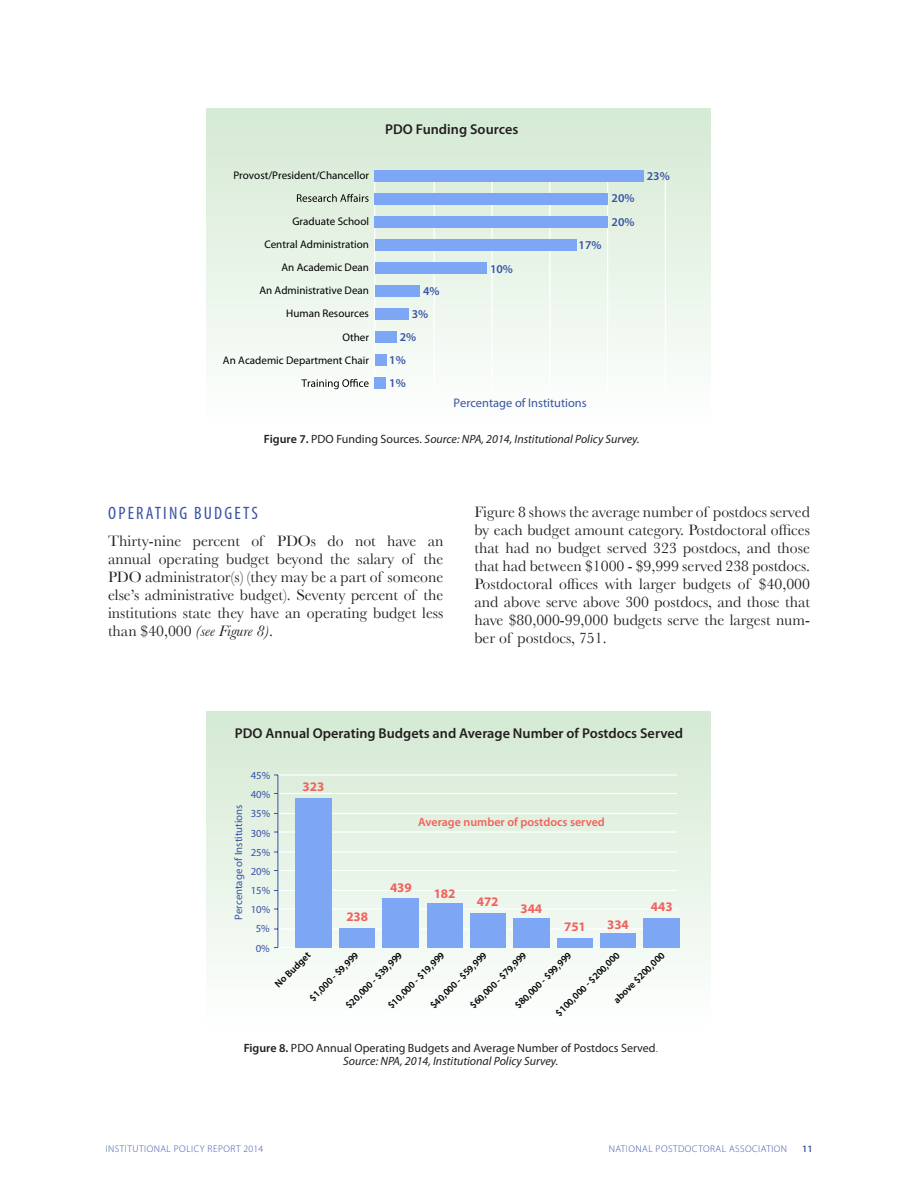
<style>
.page{position:relative;width:918px;height:1188px;background:#fff}
.page>*{position:absolute;margin:0;border:0;box-sizing:border-box;transform-origin:0 0}
.t1{font:condensed 18px "Myriad Pro";letter-spacing:.12em;color:#3953a5}
.t2{font:15.75px/18px "Baskerville";color:#231f20;text-align:justify}
.t3{font:600 14.25px "Myriad Pro";color:#231f20}
.t4{font:700 13.05px "Myriad Pro";color:#f2615c}
.t5{font:12.45px "Myriad Pro";color:#3953a5}
.t6{font:12px/13.5px "Myriad Pro";color:#231f20;text-align:center}
.t7{font:italic 12px "Myriad Pro";color:#231f20}
.t8{font:600 12px "Myriad Pro";color:#f2615c}
.t9{font:600 12px "Myriad Pro";color:#3953a5}
.t10{font:11.1px "Myriad Pro";color:#000}
.t11{font:10.8px "Myriad Pro";color:#3953a5}
.t12{font:600 9.9px "Myriad Pro";color:#000}
.t13{font:300 9.75px "Myriad Pro";letter-spacing:.05em;color:#3953a5}
.t14{font:600 9.75px "Myriad Pro";color:#3953a5}
.s1{font-weight:600;font-style:normal}
.s2{font-style:normal}
.s3{font-style:italic}
.s4{font-weight:600}
.s5{font-weight:300}
</style>
<div class="page">
<div style="left:206px;top:108px;width:504px;height:319px;background:linear-gradient(to bottom,#d4e9d3,#fefffe)"></div>
<div style="left:206px;top:711px;width:504px;height:320px;background:linear-gradient(to bottom,#d4e9d3,#fdfefe)"></div>
<hr style="left:665px;top:170px;width:1px;height:220px;background:#fff">
<hr style="left:607px;top:170px;width:1px;height:220px;background:#fff">
<hr style="left:549px;top:170px;width:1px;height:220px;background:#fff">
<hr style="left:491px;top:170px;width:2px;height:220px;background:#fff">
<hr style="left:434px;top:170px;width:1px;height:220px;background:#fff">
<hr style="left:374px;top:170px;width:1px;height:220px;background:#fff">
<svg style="left:301px;top:379px;width:68px;height:10px"></svg>
<svg style="left:297px;top:194px;width:72px;height:8px"></svg>
<div style="left:375px;top:193px;width:233px;height:12px;background:#7da6f5"></div>
<div style="left:375px;top:170px;width:269px;height:12px;background:#7da6f5"></div>
<div style="left:375px;top:216px;width:233px;height:12px;background:#7da6f5"></div>
<div style="left:375px;top:239px;width:202px;height:12px;background:#7da6f5"></div>
<div style="left:375px;top:262px;width:112px;height:12px;background:#7da6f5"></div>
<div style="left:375px;top:285px;width:44px;height:12px;background:#7da6f5"></div>
<div style="left:375px;top:308px;width:34px;height:12px;background:#7da6f5"></div>
<div style="left:375px;top:331px;width:22px;height:12px;background:#7da6f5"></div>
<div style="left:375px;top:354px;width:11px;height:12px;background:#7da6f5"></div>
<div style="left:375px;top:377px;width:11px;height:12px;background:#7da6f5"></div>
<hr style="left:278px;top:774px;width:399px;height:2px;background:#fff">
<hr style="left:278px;top:793px;width:399px;height:1px;background:#fff">
<hr style="left:278px;top:813px;width:399px;height:1px;background:#fff">
<hr style="left:278px;top:831px;width:399px;height:2px;background:#fff">
<hr style="left:278px;top:851px;width:399px;height:2px;background:#fff">
<hr style="left:278px;top:870px;width:399px;height:1px;background:#fff">
<hr style="left:278px;top:890px;width:399px;height:1px;background:#fff">
<hr style="left:278px;top:908px;width:399px;height:2px;background:#fff">
<hr style="left:278px;top:928px;width:399px;height:2px;background:#fff">
<hr style="left:278px;top:947px;width:399px;height:1px;background:#fff">
<div style="left:643px;top:918px;width:37px;height:30px;background:#7da6f5"></div>
<div style="left:600px;top:933px;width:36px;height:15px;background:#7da6f5"></div>
<div style="left:557px;top:938px;width:36px;height:10px;background:#7da6f5"></div>
<div style="left:513px;top:918px;width:37px;height:30px;background:#7da6f5"></div>
<div style="left:470px;top:913px;width:35px;height:35px;background:#7da6f5"></div>
<div style="left:427px;top:903px;width:35px;height:45px;background:#7da6f5"></div>
<div style="left:382px;top:898px;width:37px;height:50px;background:#7da6f5"></div>
<div style="left:339px;top:928px;width:36px;height:20px;background:#7da6f5"></div>
<div style="left:295px;top:798px;width:37px;height:150px;background:#7da6f5"></div>
<hr style="left:278px;top:775px;width:1px;height:173px;background:#3953a5">
<p class="t3" style="left:385px;top:120px;width:135px">PDO Funding Sources</p>
<p class="t10" style="left:233px;top:168px;width:137px">Provost/President/Chancellor</p>
<p class="t10" style="left:292px;top:214px;width:78px">Graduate School</p>
<p class="t10" style="left:264px;top:238px;width:106px">Central Administration</p>
<p class="t10" style="left:281px;top:261px;width:89px">An Academic Dean</p>
<p class="t10" style="left:259px;top:284px;width:111px">An Administrative Dean</p>
<p class="t10" style="left:286px;top:307px;width:84px">Human Resources</p>
<p class="t10" style="left:342px;top:330px;width:28px">Other</p>
<p class="t10" style="left:223px;top:353px;width:147px">An Academic Department Chair</p>
<p class="t9" style="left:423px;top:283px;width:18px">4%</p>
<p class="t9" style="left:412px;top:306px;width:18px">3%</p>
<p class="t9" style="left:400px;top:330px;width:18px">2%</p>
<p class="t9" style="left:389px;top:352px;width:18px">1%</p>
<p class="t9" style="left:389px;top:375px;width:18px">1%</p>
<p class="t9" style="left:490px;top:262px;width:24px">10%</p>
<p class="t9" style="left:579px;top:237px;width:24px">17%</p>
<p class="t9" style="left:612px;top:191px;width:24px">20%</p>
<p class="t9" style="left:612px;top:214px;width:24px">20%</p>
<p class="t9" style="left:647px;top:168px;width:24px">23%</p>
<p class="t5" style="left:453px;top:395px;width:135px">Percentage of Institutions</p>
<p class="t7" style="left:264px;top:432px;width:377px"><span class="s1">Figure 7.</span> <span class="s2">PDO Funding Sources.</span> Source: NPA, 2014, Institutional Policy Survey.</p>
<p class="t1" style="left:108px;top:502px;width:151px">OPERATING BUDGETS</p>
<p class="t2" style="left:108px;top:532px;width:337px">Thirty-nine percent of PDOs do not have an annual operating budget beyond the salary of the PDO administrator(s) (they may be a part of someone else’s administrative budget). Seventy percent of the institutions state they have an operating budget less than $40,000 <span class="s3">(see Figure 8)</span>.</p>
<p class="t2" style="left:474px;top:502px;width:337px">Figure 8 shows the average number of postdocs served by each budget amount category. Postdoctoral offices that had no budget served 323 postdocs, and those that had between $1000 - $9,999 served 238 postdocs.<br>Postdoctoral offices with larger budgets of $40,000 and above serve above 300 postdocs, and those that have $80,000-99,000 budgets serve the largest num&shy;ber of postdocs, 751.</p>
<p class="t3" style="left:235px;top:724px;width:450px">PDO Annual Operating Budgets and Average Number of Postdocs Served</p>
<p class="t11" style="left:251px;top:769px;width:21px">45%</p>
<p class="t11" style="left:251px;top:788px;width:21px">40%</p>
<p class="t11" style="left:232px;top:920px;width:117px;rotate:-90deg">Percentage of Institutions</p>
<p class="t11" style="left:251px;top:807px;width:21px">35%</p>
<p class="t11" style="left:251px;top:826px;width:21px">30%</p>
<p class="t11" style="left:251px;top:845px;width:21px">25%</p>
<p class="t11" style="left:251px;top:865px;width:21px">20%</p>
<p class="t11" style="left:251px;top:884px;width:21px">15%</p>
<p class="t11" style="left:251px;top:903px;width:21px">10%</p>
<p class="t11" style="left:256px;top:922px;width:16px">5%</p>
<p class="t4" style="left:303px;top:778px;width:23px">323</p>
<p class="t4" style="left:346px;top:908px;width:23px">238</p>
<p class="t8" style="left:418px;top:814px;width:188px">Average number of postdocs served</p>
<p class="t4" style="left:390px;top:879px;width:23px">439</p>
<p class="t4" style="left:434px;top:885px;width:23px">182</p>
<p class="t4" style="left:477px;top:893px;width:23px">472</p>
<p class="t4" style="left:520px;top:900px;width:23px">344</p>
<p class="t4" style="left:564px;top:918px;width:23px">751</p>
<p class="t4" style="left:607px;top:916px;width:23px">334</p>
<p class="t4" style="left:651px;top:898px;width:23px">443</p>
<p class="t11" style="left:256px;top:941px;width:16px">0%</p>
<p class="t12" style="left:553px;top:1010px;width:88px;rotate:-45deg">$100,000 - $200,000</p>
<p class="t12" style="left:611px;top:997px;width:69px;rotate:-45deg">above $200,000</p>
<p class="t12" style="left:467px;top:1002px;width:77px;rotate:-45deg">$60,000 - $79,999</p>
<p class="t12" style="left:512px;top:1002px;width:77px;rotate:-45deg">$80,000 - $99,999</p>
<p class="t12" style="left:385px;top:1002px;width:77px;rotate:-45deg">$10,000 - $19,999</p>
<p class="t12" style="left:307px;top:995px;width:66px;rotate:-45deg">$1,000 - $9,999</p>
<p class="t12" style="left:343px;top:1002px;width:77px;rotate:-45deg">$20,000 - $39,999</p>
<p class="t12" style="left:427px;top:1002px;width:77px;rotate:-45deg">$40,000 - $59,999</p>
<p class="t12" style="left:272px;top:981px;width:47px;rotate:-45deg">No Budget</p>
<p class="t6" style="left:244px;top:1041px;width:416px"><span class="s4">Figure 8.</span> PDO Annual Operating Budgets and Average Number of Postdocs Served<span class="s5">.<br></span><span class="s3">Source: NPA, 2014, Institutional Policy Survey.</span></p>
<p class="t13" style="left:106px;top:1143px;width:159px">INSTITUTIONAL POLICY REPORT 2014</p>
<p class="t13" style="left:609px;top:1143px;width:180px">NATIONAL POSTDOCTORAL ASSOCIATION</p>
<p class="t14" style="left:802px;top:1143px;width:12px">11</p>
</div>
